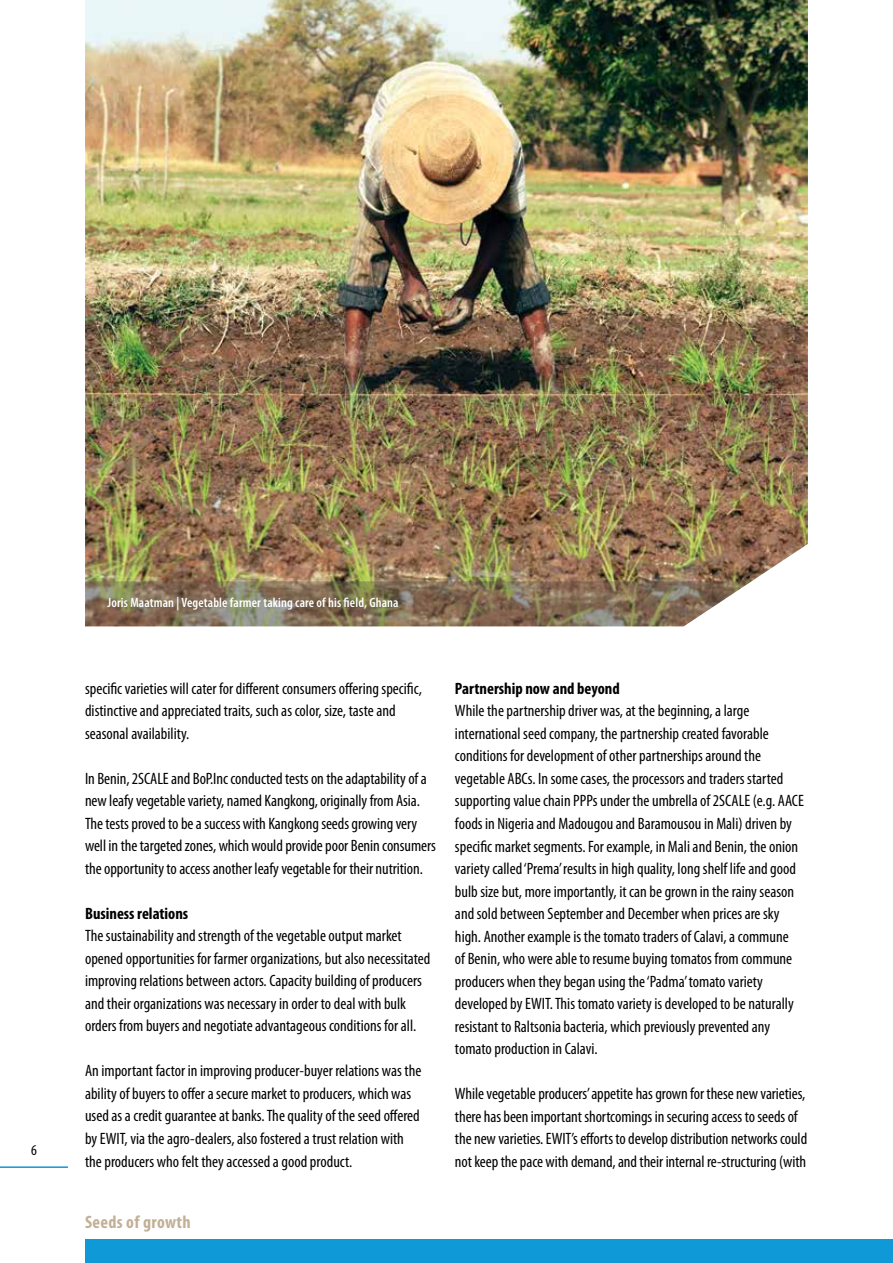
<style>
.page{position:relative;width:893px;height:1263px;background:#fff}
.page>*{position:absolute;margin:0;border:0;box-sizing:border-box;transform-origin:0 0}
.t1{font:700 condensed 18px "Myriad Pro";letter-spacing:.02em;color:#c1b096}
.t2{font:condensed 16.5px/22.5px "Myriad Pro";color:#000}
.t3{font:700 condensed 16.5px "Myriad Pro";color:#000}
.t4{font:condensed 15px "Myriad Pro";color:#000}
.t5{font:600 condensed 13.5px "Myriad Pro";letter-spacing:.01em;color:#fff}
</style>
<div class="page">
<hr style="left:0;top:1166px;width:68px;height:2px;background:#0f99d6">
<div style="left:85px;top:1240px;width:808px;height:23px;background:#0f99d6"></div>
<img style="left:85px;top:0;width:723px;height:582px">
<svg style="left:85px;top:581px;width:666px;height:45px;background:#897961"></svg>
<p class="t4" style="left:31px;top:1141px;width:7px">6</p>
<p class="t5" style="left:108px;top:594px;width:292px">Joris Maatman | Vegetable farmer taking care of his field, Ghana</p>
<p class="t2" style="left:85px;top:677px;width:338px">specific varieties will cater for different consumers offering specific, distinctive and appreciated traits, such as color, size, taste and seasonal availability.</p>
<p class="t2" style="left:85px;top:767px;width:352px">In Benin, 2SCALE and BoP.Inc conducted tests on the adaptability of a new leafy vegetable variety, named Kangkong, originally from Asia.<br>The tests proved to be a success with Kangkong seeds growing very well in the targeted zones, which would provide poor Benin consumers the opportunity to access another leafy vegetable for their nutrition.</p>
<p class="t3" style="left:85px;top:903px;width:105px">Business relations</p>
<p class="t2" style="left:85px;top:924px;width:347px">The sustainability and strength of the vegetable output market opened opportunities for farmer organizations, but also necessitated improving relations between actors. Capacity building of producers and their organizations was necessary in order to deal with bulk orders from buyers and negotiate advantageous conditions for all.</p>
<p class="t2" style="left:85px;top:1059px;width:338px">An important factor in improving producer-buyer relations was the ability of buyers to offer a secure market to producers, which was used as a credit guarantee at banks. The quality of the seed offered by EWIT, via the agro-dealers, also fostered a trust relation with the producers who felt they accessed a good product.</p>
<p class="t1" style="left:85px;top:1210px;width:107px">Seeds of growth</p>
<p class="t3" style="left:455px;top:678px;width:166px">Partnership now and beyond</p>
<p class="t2" style="left:455px;top:699px;width:350px">While the partnership driver was, at the beginning, a large international seed company, the partnership created favorable conditions for development of other partnerships around the vegetable ABCs. In some cases, the processors and traders started supporting value chain PPPs under the umbrella of 2SCALE (e.g. AACE foods in Nigeria and Madougou and Baramousou in Mali) driven by specific market segments. For example, in Mali and Benin, the onion variety called ‘Prema’ results in high quality, long shelf life and good bulb size but, more importantly, it can be grown in the rainy season and sold between September and December when prices are sky high. Another example is the tomato traders of Calavi, a commune<br>of Benin, who were able to resume buying tomatos from commune producers when they began using the ‘Padma’ tomato variety developed by EWIT. This tomato variety is developed to be naturally resistant to Raltsonia bacteria, which previously prevented any tomato production in Calavi.</p>
<p class="t2" style="left:455px;top:1082px;width:354px">While vegetable producers’ appetite has grown for these new varieties, there has been important shortcomings in securing access to seeds of the new varieties. EWIT’s efforts to develop distribution networks could not keep the pace with demand, and their internal re-structuring (with</p>
</div>
